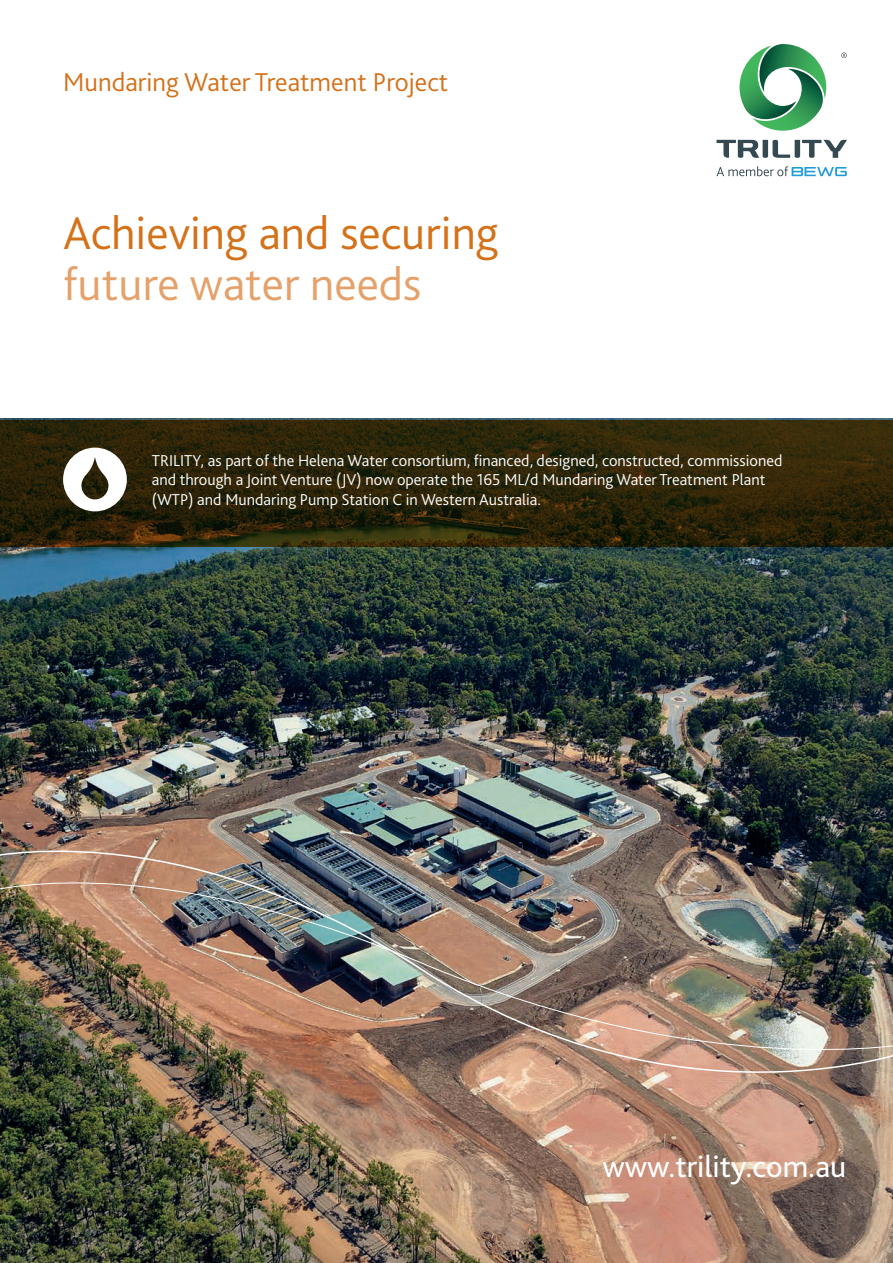
<style>
.page{position:relative;width:893px;height:1263px;background:#fff}
.page>*{position:absolute;margin:0;border:0;box-sizing:border-box;transform-origin:0 0}
.t1{font:300 48px/51px "Bliss 2";color:#d47119}
.t2{font:31.5px "Bliss 2";color:#fff}
.t3{font:300 27px "Bliss 2";color:#d47119}
.t4{font:300 16.5px/19.5px "Bliss 2";color:#fff}
.s1{color:#e5a169}
</style>
<div class="page">
<img style="left:0;top:419px;width:893px;height:844px">
<img style="left:0;top:808px;width:893px;height:330px">
<svg style="left:0;top:420px;width:892px;height:126px;background:#2c2408"></svg>
<svg style="left:739px;top:44px;width:88px;height:87px"></svg>
<svg style="left:716px;top:140px;width:131px;height:18px"></svg>
<svg style="left:716px;top:166px;width:131px;height:10px"></svg>
<svg style="left:841px;top:52px;width:6px;height:6px"></svg>
<svg style="left:63px;top:448px;width:64px;height:63px"></svg>
<p class="t3" style="left:63px;top:65px;width:387px">Mundaring Water Treatment Project</p>
<p class="t1" style="left:63px;top:206px;width:437px">Achieving and securing <span class="s1">future water needs</span></p>
<p class="t4" style="left:152px;top:450px;width:632px">TRILITY, as part of the Helena Water consortium, financed, designed, constructed, commissioned and through a Joint Venture (JV) now operate the 165 ML/d Mundaring Water Treatment Plant (WTP) and Mundaring Pump Station C in Western Australia.</p>
<p class="t2" style="left:602px;top:1147px;width:245px">www.trility.com.au</p>
</div>
